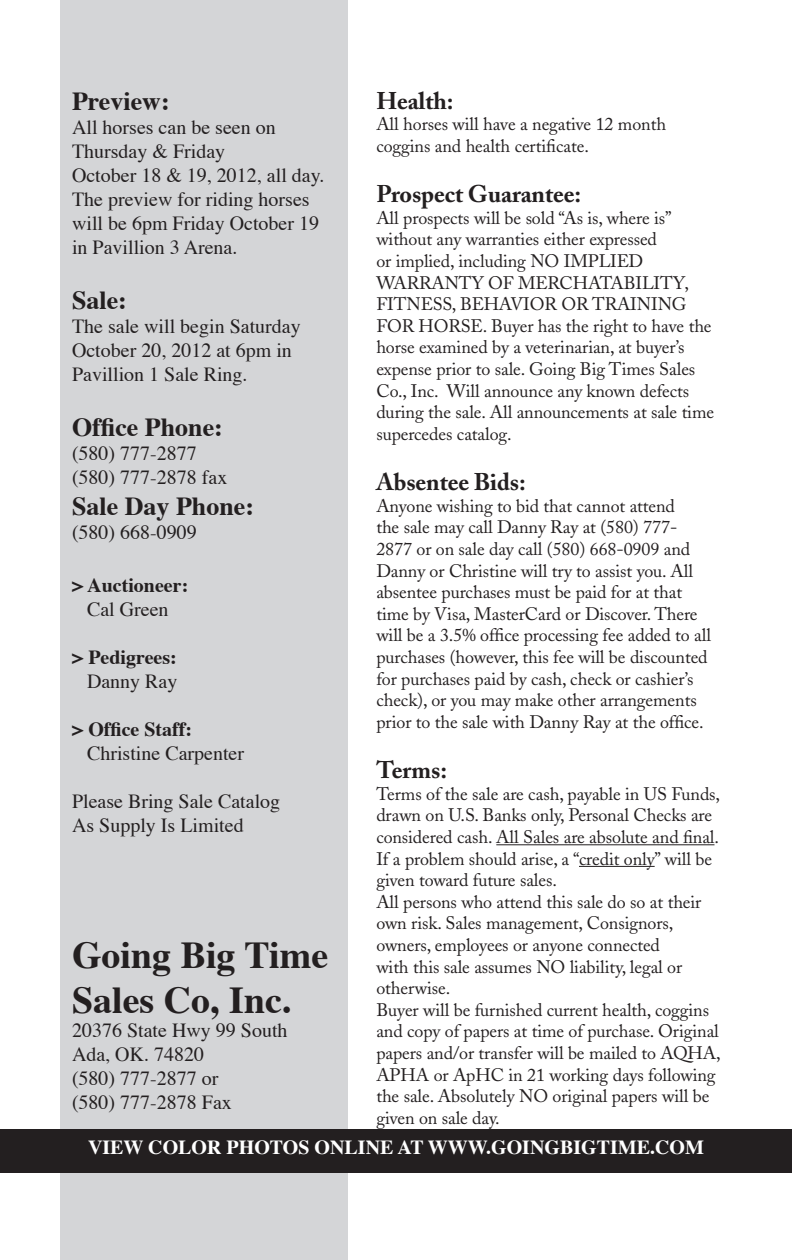
<style>
.page{position:relative;width:792px;height:1260px;background:#fff}
.page>*{position:absolute;margin:0;border:0;box-sizing:border-box;transform-origin:0 0}
.t1{font:700 38px/45.6px "Times";color:#231f20}
.t2{font:700 26px "Times";color:#231f20}
.t3{font:700 24px "Adobe Caslon";letter-spacing:-.005em;color:#231f20}
.t4{font:20px/24px "Times";color:#231f20}
.t5{font:700 20px "Times";color:#fff}
.t6{font:700 20px "Times";color:#231f20}
.t7{font:18px/21.6px "Adobe Caslon";letter-spacing:-.005em;color:#231f20}
</style>
<div class="page">
<hr style="left:496px;top:844px;width:218px;height:1px;background:#231f20">
<hr style="left:579px;top:866px;width:76px;height:1px;background:#231f20">
<div style="left:60px;top:0;width:288px;height:1260px;background:#d4d5d7"></div>
<div style="left:0;top:1129px;width:792px;height:43px;background:#231f20"></div>
<h2 class="t2" style="left:72px;top:76px;width:99px">Preview:</h2>
<p class="t4" style="left:72px;top:113px;width:254px">All horses can be seen on<br>Thursday &amp; Friday<br>October 18 &amp; 19, 2012, all day.<br>The preview for riding horses will be 6pm Friday October 19 in Pavillion 3 Arena.</p>
<h2 class="t2" style="left:72px;top:275px;width:56px">Sale:</h2>
<p class="t4" style="left:72px;top:312px;width:230px">The sale will begin Saturday<br>October 20, 2012 at 6pm in<br>Pavillion 1 Sale Ring.</p>
<h2 class="t2" style="left:72px;top:402px;width:152px">Office Phone:</h2>
<p class="t4" style="left:72px;top:439px;width:157px">(580) 777-2877 (580) 777-2878 fax</p>
<h2 class="t2" style="left:72px;top:481px;width:183px">Sale Day Phone:</h2>
<p class="t4" style="left:72px;top:519px;width:126px">(580) 668-0909</p>
<p class="t6" style="left:72px;top:566px;width:118px">&gt; Auctioneer:</p>
<p class="t4" style="left:87px;top:595px;width:83px">Cal Green</p>
<p class="t6" style="left:72px;top:638px;width:106px">&gt; Pedigrees:</p>
<p class="t4" style="left:87px;top:667px;width:92px">Danny Ray</p>
<p class="t6" style="left:72px;top:710px;width:122px">&gt; Office Staff:</p>
<p class="t4" style="left:87px;top:739px;width:159px">Christine Carpenter</p>
<p class="t4" style="left:72px;top:787px;width:210px">Please Bring Sale Catalog<br>As Supply Is Limited</p>
<h1 class="t1" style="left:72px;top:928px;width:258px">Going Big Time<br>Sales Co, Inc.</h1>
<p class="t4" style="left:72px;top:1017px;width:217px">20376 State Hwy 99 South<br>Ada, OK. 74820<br>(580) 777-2877 or<br>(580) 777-2878 Fax</p>
<h3 class="t3" style="left:376px;top:86px;width:79px">Health:</h3>
<p class="t7" style="left:376px;top:114px;width:291px">All horses will have a negative 12 month coggins and health certificate.</p>
<h3 class="t3" style="left:376px;top:179px;width:206px">Prospect Guarantee:</h3>
<p class="t7" style="left:376px;top:207px;width:339px">All prospects will be sold “As is, where is” without any warranties either expressed<br>or implied, including NO IMPLIED WARRANTY OF MERCHATABILITY, FITNESS, BEHAVIOR OR TRAINING FOR HORSE. Buyer has the right to have the horse examined by a veterinarian, at buyer’s expense prior to sale. Going Big Times Sales Co., Inc. Will announce any known defects during the sale. All announcements at sale time supercedes catalog.</p>
<h3 class="t3" style="left:376px;top:467px;width:151px">Absentee Bids:</h3>
<p class="t7" style="left:376px;top:495px;width:336px">Anyone wishing to bid that cannot attend<br>the sale may call Danny Ray at (580) 777- 2877 or on sale day call (580) 668-0909 and Danny or Christine will try to assist you. All absentee purchases must be paid for at that time by Visa, MasterCard or Discover. There will be a 3.5% office processing fee added to all purchases (however, this fee will be discounted for purchases paid by cash, check or cashier’s check), or you may make other arrangements prior to the sale with Danny Ray at the office.</p>
<h3 class="t3" style="left:376px;top:755px;width:72px">Terms:</h3>
<p class="t7" style="left:376px;top:783px;width:346px">Terms of the sale are cash, payable in US Funds, drawn on U.S. Banks only, Personal Checks are considered cash. All Sales are absolute and final.<br>If a problem should arise, a “credit only” will be given toward future sales.<br>All persons who attend this sale do so at their own risk. Sales management, Consignors, owners, employees or anyone connected<br>with this sale assumes NO liability, legal or otherwise.<br>Buyer will be furnished current health, coggins and copy of papers at time of purchase. Original papers and/or transfer will be mailed to AQHA, APHA or ApHC in 21 working days following the sale. Absolutely NO original papers will be given on sale day.</p>
<p class="t5" style="left:88px;top:1128px;width:432px">VIEW COLOR PHOTOS ONLINE AT WWW.goin</p>
<p class="t5" style="left:544px;top:1128px;width:161px">gbigtime.com</p>
</div>
